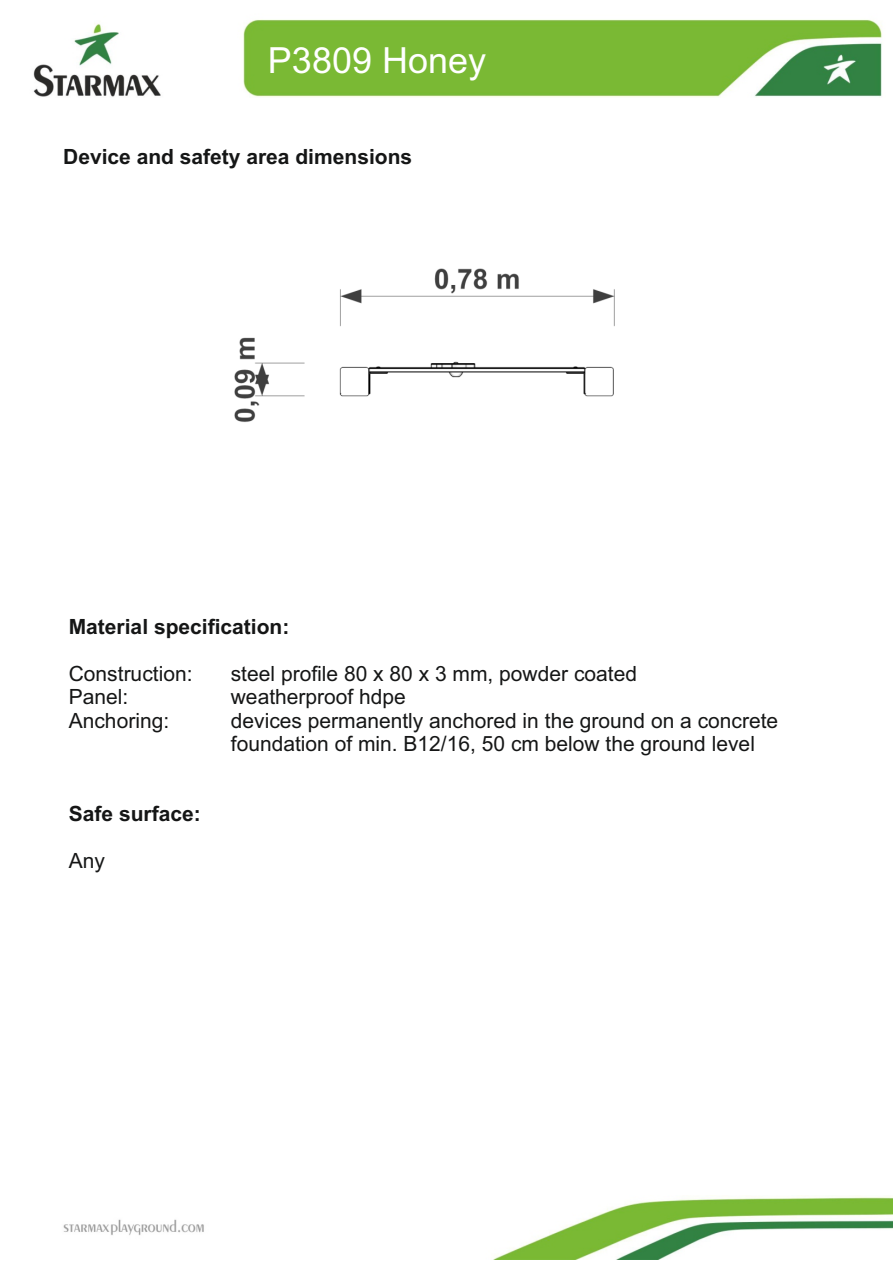
<style>
.page{position:relative;width:893px;height:1263px;background:#fff}
.page>*{position:absolute;margin:0;border:0;box-sizing:border-box;transform-origin:0 0}
.t1{font:36px "Arial";color:#fff}
.t2{font:21px/23.4px "Arial";color:#151616}
.t3{font:700 21px "Arial";color:#151616}
</style>
<div class="page">
<img style="left:63px;top:1196px;width:830px;height:64px">
<img style="left:33px;top:19px;width:849px;height:78px">
<img style="left:234px;top:268px;width:381px;height:154px">
<h1 class="t1" style="left:268px;top:47px;width:220px">P3809 Honey</h1>
<p class="t3" style="left:63px;top:148px;width:350px">Device and safety area dimensions</p>
<p class="t3" style="left:69px;top:618px;width:222px">Material specification:</p>
<p class="t2" style="left:69px;top:663px;width:125px">Construction:</p>
<p class="t2" style="left:231px;top:663px;width:408px">steel profile 80 x 80 x 3 mm, powder coated</p>
<p class="t2" style="left:69px;top:687px;width:61px">Panel:</p>
<p class="t2" style="left:231px;top:687px;width:177px">weatherproof hdpe</p>
<p class="t2" style="left:69px;top:710px;width:102px">Anchoring:</p>
<p class="t2" style="left:231px;top:710px;width:549px">devices permanently anchored in the ground on a concrete foundation of min. B12/16, 50 cm below the ground level</p>
<p class="t3" style="left:69px;top:806px;width:133px">Safe surface:</p>
<p class="t2" style="left:69px;top:851px;width:38px">Any</p>
</div>
